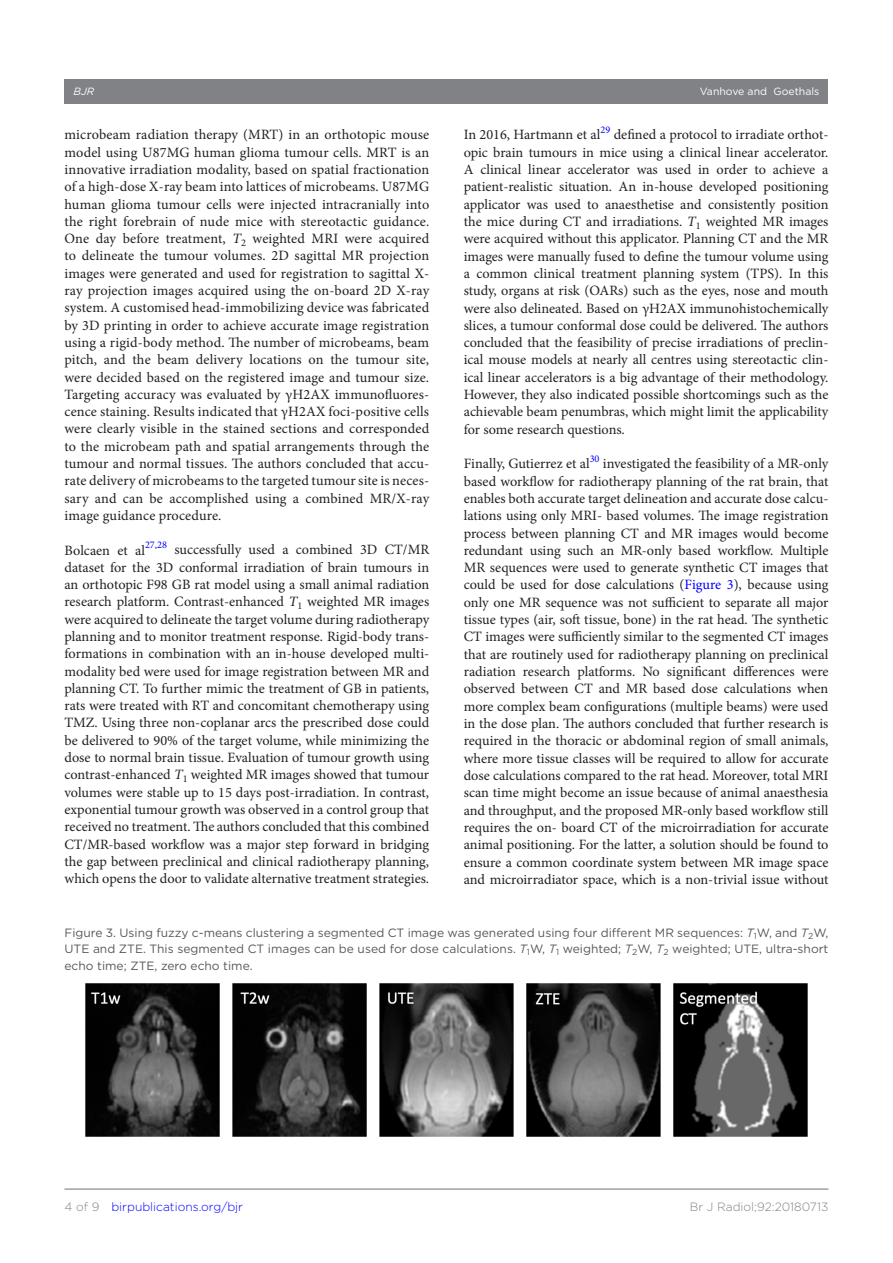
<style>
.page{position:relative;width:893px;height:1263px;background:#fff}
.page>*{position:absolute;margin:0;border:0;box-sizing:border-box;transform-origin:0 0}
.t1{font:14.25px/17.2px "Minion Pro";color:#231f20;text-align:justify}
.t2{font:12px/16.5px "Gotham";color:#57585a;text-align:justify}
.t3{font:300 12px "Gotham";color:#00f}
.t4{font:300 12px "Gotham";color:#808285}
.t5{font:10.5px "Gotham";color:#fff}
.t6{font:italic 10.5px "Gotham";color:#fff}
.s1{font-style:italic}
.s2{color:#00f}
.s3{color:#808285}
</style>
<div class="page">
<hr style="left:64px;top:1188px;width:764px;height:2px;background:#808285">
<div style="left:64px;top:79px;width:764px;height:24px;background:#808285"></div>
<img style="left:85px;top:983px;width:723px;height:153px">
<p class="t6" style="left:74px;top:85px;width:22px">BJR</p>
<p class="t5" style="left:700px;top:85px;width:121px">Vanhove and Goethals</p>
<p class="t1" style="left:64px;top:126px;width:366px">microbeam radiation therapy (MRT) in an orthotopic mouse model using U87MG human glioma tumour cells. MRT is an innovative irradiation modality, based on spatial fractionation of a high-dose X-ray beam into lattices of microbeams. U87MG human glioma tumour cells were injected intracranially into the right forebrain of nude mice with stereotactic guidance.<br>One day before treatment, <span class="s1">T</span><sub>2</sub> weighted MRI were acquired to delineate the tumour volumes. 2D sagittal MR projection images were generated and used for registration to sagittal X&shy;ray projection images acquired using the on-board 2D X-ray system. A customised head-immobilizing device was fabricated by 3D printing in order to achieve accurate image registration using a rigid-body method. The number of microbeams, beam pitch, and the beam delivery locations on the tumour site, were decided based on the registered image and tumour size.<br>Targeting accuracy was evaluated by γH2AX immunofluores&shy;cence staining. Results indicated that γH2AX foci-positive cells were clearly visible in the stained sections and corresponded to the microbeam path and spatial arrangements through the tumour and normal tissues. The authors concluded that accu&shy;rate delivery of microbeams to the targeted tumour site is neces&shy;sary and can be accomplished using a combined MR/X-ray image guidance procedure.</p>
<p class="t1" style="left:65px;top:541px;width:366px">Bolcaen et al<sup>27,28</sup> successfully used a combined 3D CT/MR dataset for the 3D conformal irradiation of brain tumours in an orthotopic F98 GB rat model using a small animal radiation research platform. Contrast-enhanced <span class="s1">T</span><sub>1</sub> weighted MR images were acquired to delineate the target volume during radiotherapy planning and to monitor treatment response. Rigid-body trans&shy;formations in combination with an in-house developed multi&shy;modality bed were used for image registration between MR and planning CT. To further mimic the treatment of GB in patients, rats were treated with RT and concomitant chemotherapy using TMZ. Using three non-coplanar arcs the prescribed dose could be delivered to 90% of the target volume, while minimizing the dose to normal brain tissue. Evaluation of tumour growth using contrast-enhanced <span class="s1">T</span><sub>1</sub> weighted MR images showed that tumour volumes were stable up to 15 days post-irradiation. In contrast, exponential tumour growth was observed in a control group that received no treatment. The authors concluded that this combined CT/MR-based workflow was a major step forward in bridging the gap between preclinical and clinical radiotherapy planning, which opens the door to validate alternative treatment strategies.</p>
<p class="t1" style="left:464px;top:126px;width:366px">In 2016, Hartmann et al<sup>29</sup> defined a protocol to irradiate orthot&shy;opic brain tumours in mice using a clinical linear accelerator.<br>A clinical linear accelerator was used in order to achieve a patient-realistic situation. An in-house developed positioning applicator was used to anaesthetise and consistently position the mice during CT and irradiations. <span class="s1">T</span><sub>1</sub> weighted MR images were acquired without this applicator. Planning CT and the MR images were manually fused to define the tumour volume using a common clinical treatment planning system (TPS). In this study, organs at risk (OARs) such as the eyes, nose and mouth were also delineated. Based on γH2AX immunohistochemically slices, a tumour conformal dose could be delivered. The authors concluded that the feasibility of precise irradiations of preclin&shy;ical mouse models at nearly all centres using stereotactic clin&shy;ical linear accelerators is a big advantage of their methodology.<br>However, they also indicated possible shortcomings such as the achievable beam penumbras, which might limit the applicability for some research questions.</p>
<p class="t1" style="left:464px;top:455px;width:366px">Finally, Gutierrez et al<sup>30</sup> investigated the feasibility of a MR-only based workflow for radiotherapy planning of the rat brain, that enables both accurate target delineation and accurate dose calcu&shy;lations using only MRI- based volumes. The image registration process between planning CT and MR images would become redundant using such an MR-only based workflow. Multiple MR sequences were used to generate synthetic CT images that could be used for dose calculations (<span class="s2">Figure 3</span>), because using only one MR sequence was not sufficient to separate all major tissue types (air, soft tissue, bone) in the rat head. The synthetic CT images were sufficiently similar to the segmented CT images that are routinely used for radiotherapy planning on preclinical radiation research platforms. No significant differences were observed between CT and MR based dose calculations when more complex beam configurations (multiple beams) were used in the dose plan. The authors concluded that further research is required in the thoracic or abdominal region of small animals, where more tissue classes will be required to allow for accurate dose calculations compared to the rat head. Moreover, total MRI scan time might become an issue because of animal anaesthesia and throughput, and the proposed MR-only based workflow still requires the on- board CT of the microirradiation for accurate animal positioning. For the latter, a solution should be found to ensure a common coordinate system between MR image space and microirradiator space, which is a non-trivial issue without</p>
<p class="t2" style="left:64px;top:924px;width:765px">Figure 3. Using fuzzy c-means clustering a segmented CT image was generated using four different MR sequences: <span class="s1">T</span><sub>1</sub>W, and <span class="s1">T</span><sub>2</sub>W, UTE and ZTE. This segmented CT images can be used for dose calculations. <span class="s1">T</span><sub>1</sub>W, <span class="s1">T</span><sub>1</sub> weighted; <span class="s1">T</span><sub>2</sub>W, <span class="s1">T</span><sub>2</sub> weighted; UTE, ultra-short echo time; ZTE, zero echo time.</p>
<p class="t3" style="left:64px;top:1199px;width:180px"><span class="s3">4 of 9</span> birpublications.org/bjr</p>
<p class="t4" style="left:690px;top:1199px;width:140px">Br J Radiol;92:20180713</p>
</div>
